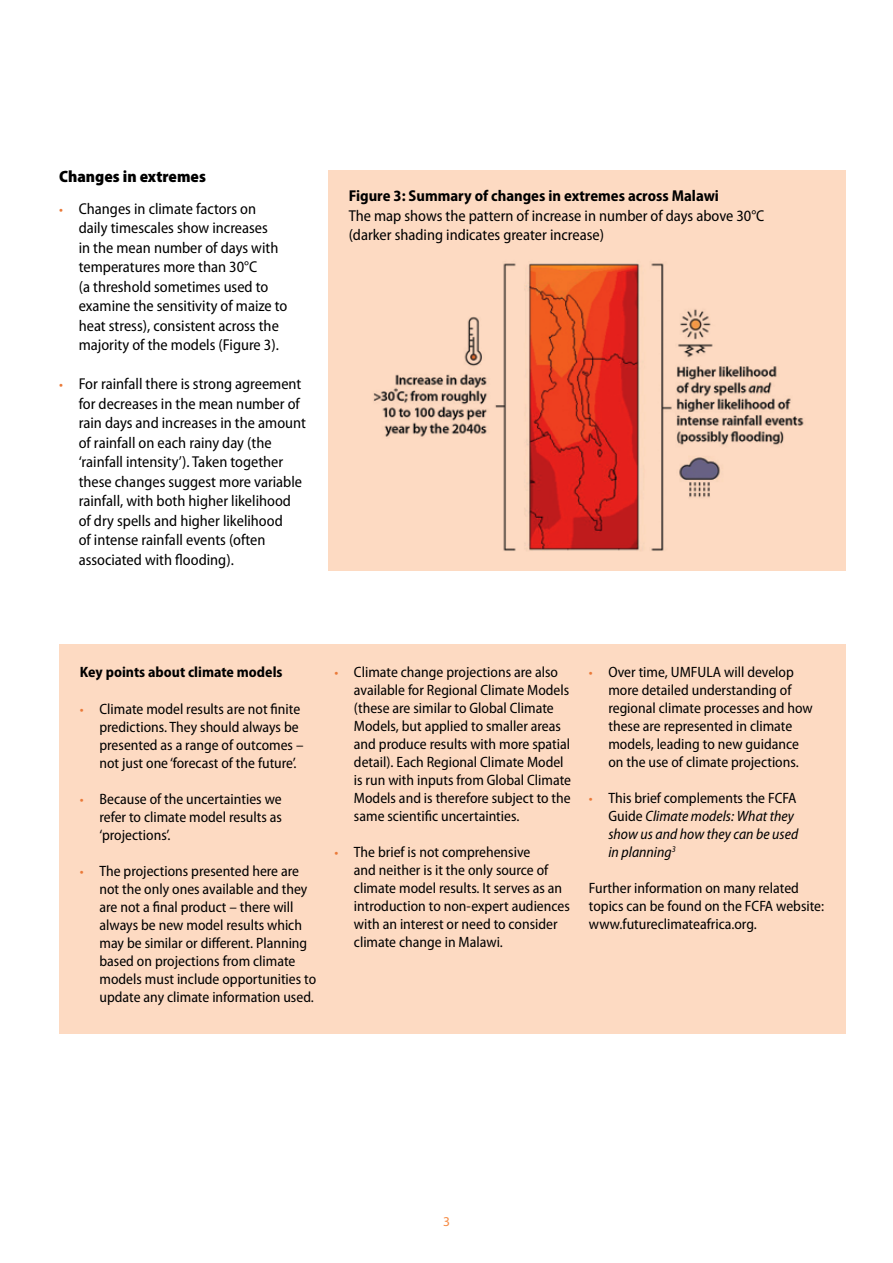
<style>
.page{position:relative;width:893px;height:1263px;background:#fff}
.page>*{position:absolute;margin:0;border:0;box-sizing:border-box;transform-origin:0 0}
.t1{font:900 semi-condensed 16.5px "Myriad Pro";color:#000}
.t2{font:semi-condensed 15.75px/19.5px "Myriad Pro";color:#000}
.t3{font:700 semi-condensed 15.75px "Myriad Pro";color:#000}
.t4{font:semi-condensed 15px/18px "Myriad Pro";color:#000}
.t5{font:italic semi-condensed 15px/18px "Myriad Pro";color:#000}
.t6{font:700 semi-condensed 15px "Myriad Pro";color:#000}
.t7{font:13.5px "Myriad Pro";color:#f68a43}
.s1{font-size:14.25px;color:#ea7a39}
.s2{font-style:normal;font-size:14.25px;color:#ea7a39}
.s3{font-style:normal}
</style>
<div class="page">
<div style="left:60px;top:645px;width:786px;height:389px;background:#fddac2"></div>
<div style="left:329px;top:171px;width:517px;height:400px;background:#fddac2"></div>
<img style="left:373px;top:263px;width:431px;height:288px">
<p class="t1" style="left:59px;top:168px;width:148px">Changes in extremes</p>
<p class="t2" style="left:79px;top:199px;width:210px;text-indent:-20px"><span class="s1">•</span> Changes in climate factors on daily timescales show increases<br>in the mean number of days with temperatures more than 30°C<br>(a threshold sometimes used to examine the sensitivity of maize to heat stress), consistent across the majority of the models (Figure 3).</p>
<p class="t2" style="left:79px;top:375px;width:229px;text-indent:-20px"><span class="s1">•</span> For rainfall there is strong agreement for decreases in the mean number of rain days and increases in the amount of rainfall on each rainy day (the ‘rainfall intensity’). Taken together these changes suggest more variable rainfall, with both higher likelihood of dry spells and higher likelihood<br>of intense rainfall events (often associated with flooding).</p>
<p class="t3" style="left:349px;top:186px;width:372px">Figure 3: Summary of changes in extremes across Malawi</p>
<p class="t2" style="left:349px;top:206px;width:417px">The map shows the pattern of increase in number of days above 30°C (darker shading indicates greater increase)</p>
<p class="t6" style="left:80px;top:662px;width:204px">Key points about climate models</p>
<p class="t4" style="left:99px;top:701px;width:206px;text-indent:-20px"><span class="s1">•</span> Climate model results are not finite predictions. They should always be presented as a range of outcomes – not just one ‘forecast of the future’.</p>
<p class="t4" style="left:99px;top:791px;width:184px;text-align:justify;text-indent:-20px"><span class="s1">•</span> Because of the uncertainties we refer to climate model results as ‘projections’.</p>
<p class="t4" style="left:99px;top:863px;width:218px;text-indent:-20px"><span class="s1">•</span> The projections presented here are not the only ones available and they are not a final product – there will always be new model results which may be similar or different. Planning based on projections from climate models must include opportunities to update any climate information used.</p>
<p class="t4" style="left:354px;top:663px;width:219px;text-indent:-20px"><span class="s1">•</span> Climate change projections are also available for Regional Climate Models (these are similar to Global Climate Models, but applied to smaller areas and produce results with more spatial detail). Each Regional Climate Model is run with inputs from Global Climate Models and is therefore subject to the same scientific uncertainties.</p>
<p class="t4" style="left:354px;top:843px;width:217px;text-indent:-20px"><span class="s1">•</span> The brief is not comprehensive<br>and neither is it the only source of climate model results. It serves as an introduction to non-expert audiences with an interest or need to consider climate change in Malawi.</p>
<p class="t4" style="left:608px;top:663px;width:206px;text-indent:-20px"><span class="s1">•</span> Over time, UMFULA will develop more detailed understanding of regional climate processes and how these are represented in climate models, leading to new guidance on the use of climate projections.</p>
<p class="t5" style="left:608px;top:789px;width:191px;text-indent:-20px"><span class="s2">•</span> <span class="s3">This brief complements the FCFA<br>Guide</span> Climate models: What they show us and how they can be used in planning<sup>3</sup></p>
<p class="t4" style="left:589px;top:879px;width:237px">Further information on many related topics can be found on the FCFA website: www.futureclimateafrica.org.</p>
<p class="t7" style="left:443px;top:1213px;width:8px">3</p>
</div>
